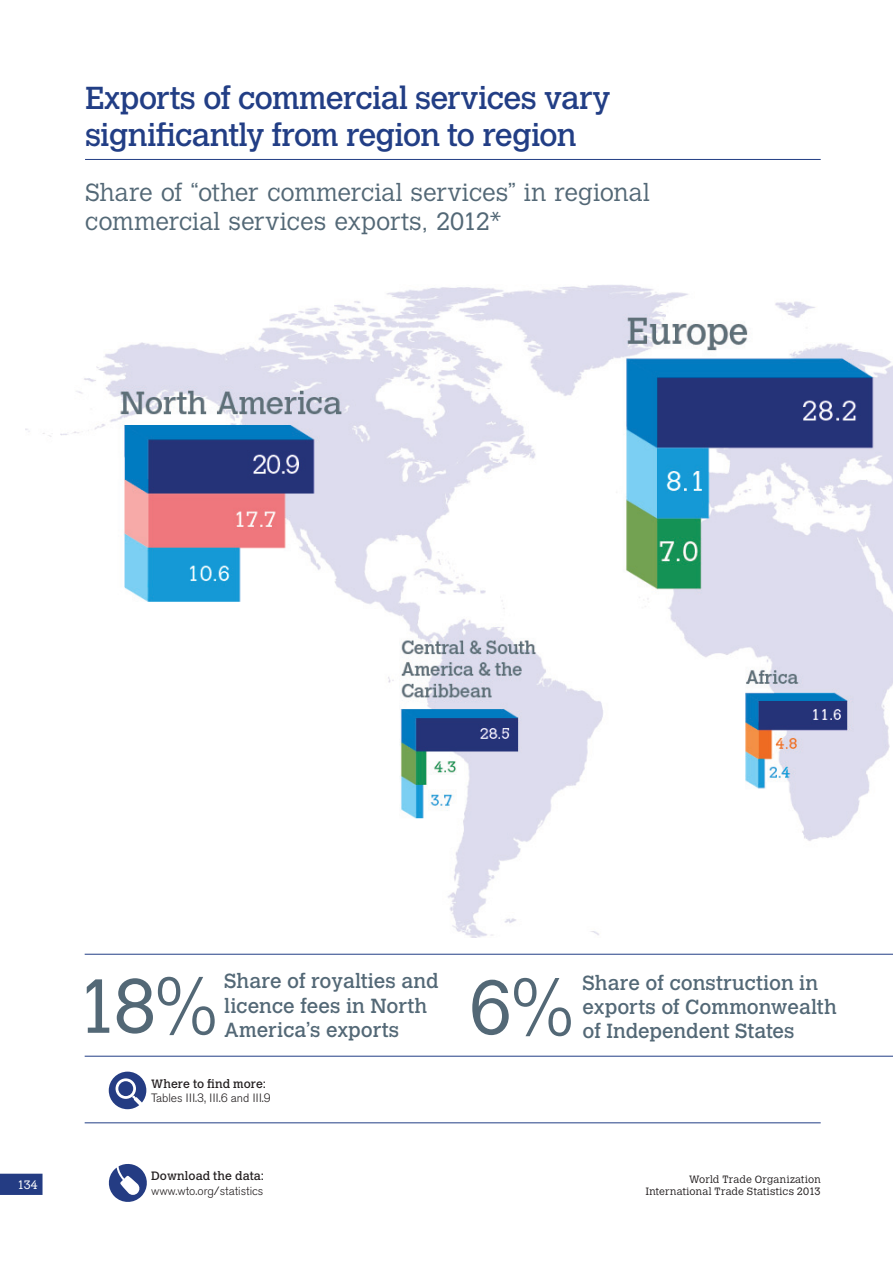
<style>
.page{position:relative;width:893px;height:1263px;background:#fff}
.page>*{position:absolute;margin:0;border:0;box-sizing:border-box;transform-origin:0 0}
.t1{font:300 75px "Calvert MT Std";color:#536876}
.t2{font:31.5px/37.8px "Calvert MT Std";letter-spacing:-.025em;color:#223e85}
.t3{font:300 24.6px/28.7px "Calvert MT Std";color:#536876}
.t4{font:20.25px/24.3px "Calvert MT Std";color:#536876}
.t5{font:300 12px "Akzidenz Grotesk BE";color:#231f20}
.t6{font:12px "Calvert MT Std";letter-spacing:.005em;color:#231f20}
.t7{font:300 12px "Calvert MT Std";color:#fff}
.t8{font:300 10.5px/12px "Calvert MT Std";letter-spacing:.02em;color:#231f20;text-align:right}
</style>
<div class="page">
<hr style="left:85px;top:159px;width:736px;height:1px;background:#223e85">
<svg style="left:109px;top:1071px;width:37px;height:38px"></svg>
<hr style="left:85px;top:1122px;width:736px;height:1px;background:#223e85">
<hr style="left:85px;top:954px;width:808px;height:1px;background:#223e85">
<hr style="left:85px;top:1056px;width:808px;height:1px;background:#223e85">
<img style="left:26px;top:285px;width:867px;height:653px">
<svg style="left:0;top:1174px;width:43px;height:21px"></svg>
<svg style="left:108px;top:1164px;width:39px;height:38px"></svg>
<h2 class="t2" style="left:85px;top:81px;width:527px">Exports of commercial services vary significantly from region to region</h2>
<p class="t3" style="left:85px;top:180px;width:566px">Share of “other commercial services” in regional commercial services exports, 2012*</p>
<h1 class="t1" style="left:76px;top:977px;width:143px">18%</h1>
<p class="t4" style="left:224px;top:970px;width:216px">Share of royalties and licence fees in North</p>
<p class="t4" style="left:224px;top:1019px;width:176px">America’s exports</p>
<p class="t6" style="left:151px;top:1079px;width:116px">Where to find more:</p>
<p class="t5" style="left:151px;top:1093px;width:121px">Tables III.3, III.6 and III.9</p>
<h1 class="t1" style="left:469px;top:978px;width:106px">6%</h1>
<p class="t4" style="left:583px;top:971px;width:256px">Share of construction in exports of Commonwealth</p>
<p class="t4" style="left:583px;top:1020px;width:214px">of Independent States</p>
<p class="t6" style="left:151px;top:1171px;width:114px">Download the data:</p>
<p class="t5" style="left:151px;top:1186px;width:114px">www.wto.org/statistics</p>
<p class="t7" style="left:17px;top:1180px;width:22px">134</p>
<p class="t8" style="left:646px;top:1174px;width:176px">World Trade Organization<br>International Trade Statistics 2013</p>
</div>
